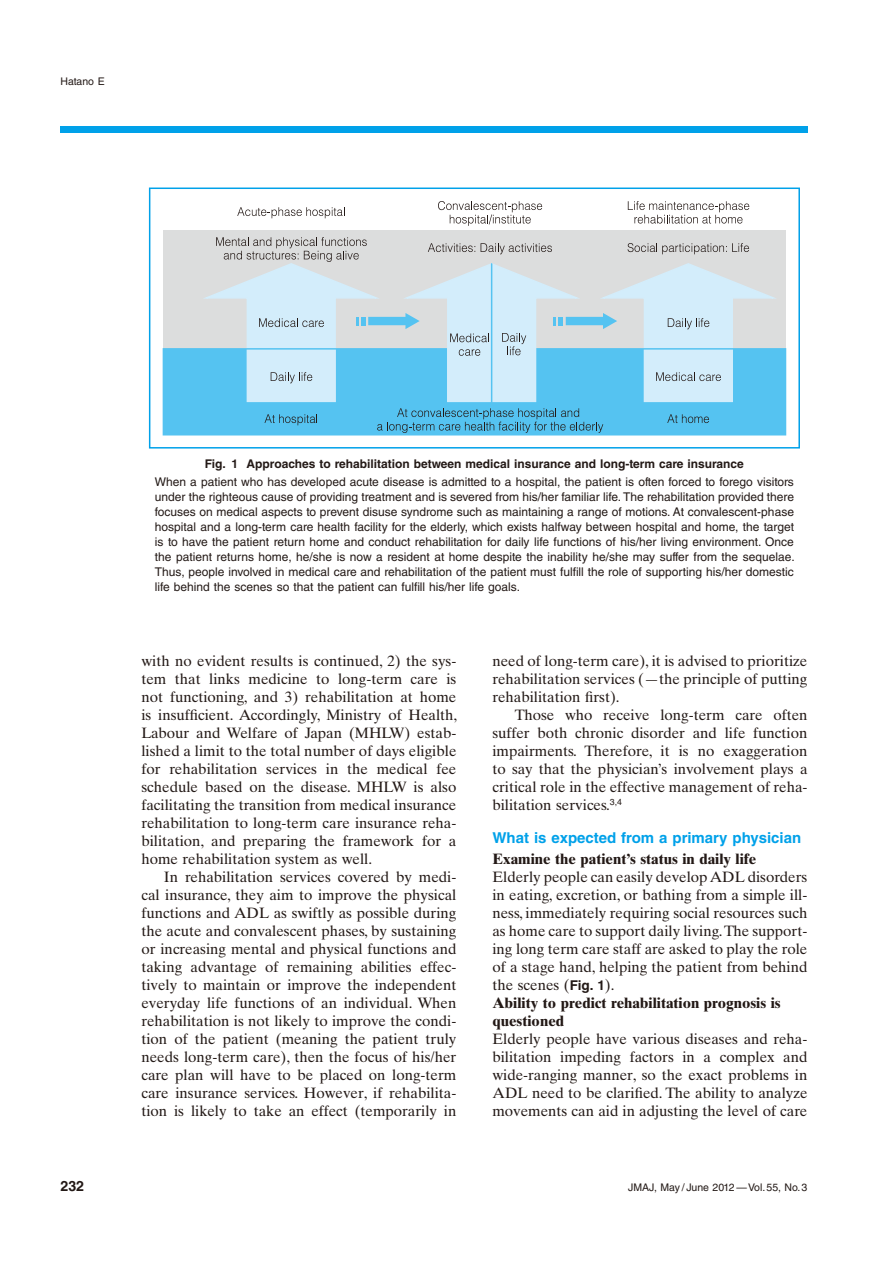
<style>
.page{position:relative;width:893px;height:1263px;background:#fff}
.page>*{position:absolute;margin:0;border:0;box-sizing:border-box;transform-origin:0 0}
.t1{font:15px/18px "Times Ten LT Std";color:#231916;text-align:justify}
.t2{font:700 15px "Times Ten LT Std";color:#231916}
.t3{font:700 15px "Helvetica LT Std";color:#00a1e9}
.t4{font:700 14.25px "Helvetica LT Std";color:#231916}
.t5{font:12px/15px "Helvetica LT Std";color:#231916;text-align:justify}
.t6{font:700 12px "Helvetica LT Std";color:#231916}
.t7{font:10.5px "Helvetica LT Std";color:#231916}
.s1{font-family:"Helvetica LT Std";font-weight:700;font-size:13.5px}
.s2{font-weight:700}
</style>
<div class="page">
<div style="left:60px;top:126px;width:747px;height:6px;background:#00a1e9"></div>
<div style="left:149px;top:187px;width:651px;height:261px;border:2px solid #00a1e9"></div>
<div style="left:163px;top:349px;width:622px;height:86px;background:#55c3f1"></div>
<div style="left:163px;top:231px;width:622px;height:118px;background:#dcdddd"></div>
<svg style="left:237px;top:207px;width:108px;height:11px"></svg>
<svg style="left:438px;top:201px;width:104px;height:25px"></svg>
<svg style="left:628px;top:201px;width:121px;height:23px"></svg>
<svg style="left:199px;top:237px;width:576px;height:196px"></svg>
<p class="t7" style="left:60px;top:75px;width:46px">Hatano E</p>
<p class="t6" style="left:205px;top:456px;width:540px">Fig. 1 Approaches to rehabilitation between medical insurance and long-term care insurance</p>
<p class="t5" style="left:155px;top:474px;width:641px">When a patient who has developed acute disease is admitted to a hospital, the patient is often forced to forego visitors under the righteous cause of providing treatment and is severed from his/her familiar life. The rehabilitation provided there focuses on medical aspects to prevent disuse syndrome such as maintaining a range of motions. At convalescent-phase hospital and a long-term care health facility for the elderly, which exists halfway between hospital and home, the target is to have the patient return home and conduct rehabilitation for daily life functions of his/her living environment. Once the patient returns home, he/she is now a resident at home despite the inability he/she may suffer from the sequelae.<br>Thus, people involved in medical care and rehabilitation of the patient must fulfill the role of supporting his/her domestic life behind the scenes so that the patient can fulfill his/her life goals.</p>
<p class="t1" style="left:141px;top:652px;width:317px">with no evident results is continued, 2) the sys&shy;tem that links medicine to long-term care is not functioning, and 3) rehabilitation at home is insufficient. Accordingly, Ministry of Health, Labour and Welfare of Japan (MHLW) estab&shy;lished a limit to the total number of days eligible for rehabilitation services in the medical fee schedule based on the disease. MHLW is also facilitating the transition from medical insurance rehabilitation to long-term care insurance reha&shy;bilitation, and preparing the framework for a home rehabilitation system as well.</p>
<p class="t1" style="left:141px;top:868px;width:317px;text-indent:22px">In rehabilitation services covered by medi&shy;cal insurance, they aim to improve the physical functions and ADL as swiftly as possible during the acute and convalescent phases, by sustaining or increasing mental and physical functions and taking advantage of remaining abilities effec&shy;tively to maintain or improve the independent everyday life functions of an individual. When rehabilitation is not likely to improve the condi&shy;tion of the patient (meaning the patient truly needs long-term care), then the focus of his/her care plan will have to be placed on long-term care insurance services. However, if rehabilita&shy;tion is likely to take an effect (temporarily in</p>
<p class="t1" style="left:492px;top:652px;width:316px">need of long-term care), it is advised to prioritize rehabilitation services (—the principle of putting rehabilitation first).</p>
<p class="t1" style="left:492px;top:706px;width:317px;text-indent:22px">Those who receive long-term care often suffer both chronic disorder and life function impairments. Therefore, it is no exaggeration to say that the physician’s involvement plays a critical role in the effective management of reha&shy;bilitation services.<sup>3,4</sup></p>
<p class="t3" style="left:492px;top:829px;width:310px">What is expected from a primary physician</p>
<p class="t2" style="left:492px;top:850px;width:265px">Examine the patient’s status in daily life</p>
<p class="t1" style="left:492px;top:868px;width:317px;text-align:left">Elderly people can easily develop ADL disorders in eating, excretion, or bathing from a simple ill&shy;ness, immediately requiring social resources such as home care to support daily living. The support&shy;ing long term care staff are asked to play the role of a stage hand, helping the patient from behind the scenes (<span class="s1">Fig. 1</span>).<br><span class="s2">Ability to predict rehabilitation prognosis is questioned</span></p>
<p class="t1" style="left:492px;top:1030px;width:317px">Elderly people have various diseases and reha&shy;bilitation impeding factors in a complex and wide-ranging manner, so the exact problems in ADL need to be clarified. The ability to analyze movements can aid in adjusting the level of care</p>
<p class="t4" style="left:60px;top:1177px;width:25px">232</p>
<p class="t7" style="left:628px;top:1181px;width:181px">JMAJ, May / June 2012 —Vol.55, No.3</p>
</div>
